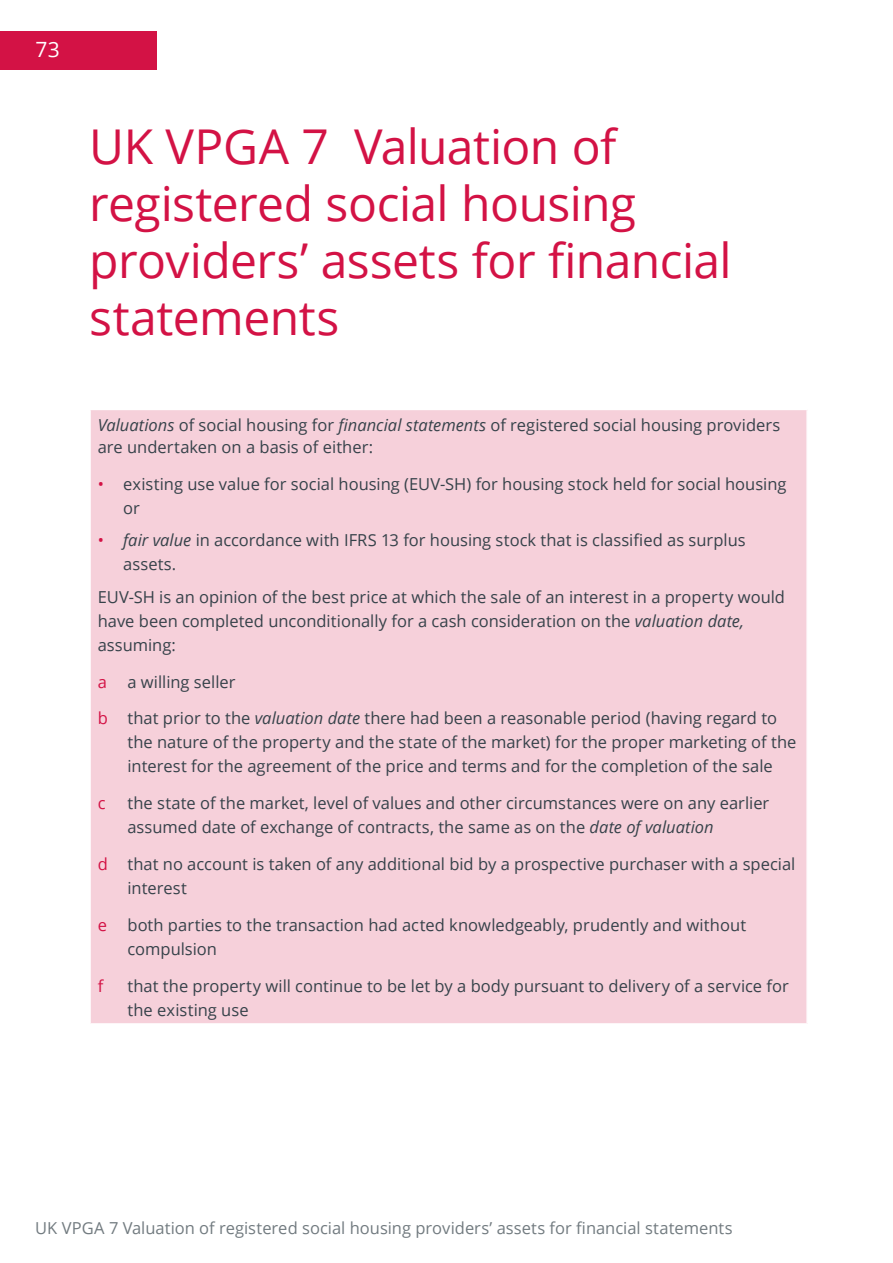
<style>
.page{position:relative;width:893px;height:1263px;background:#fff}
.page>*{position:absolute;margin:0;border:0;box-sizing:border-box;transform-origin:0 0}
.t1{font:48px/57px "Open Sans";letter-spacing:-.01em;color:#d31245}
.t2{font:16.5px/24px "Open Sans";color:#36424a}
.t3{font:16.5px "Open Sans";color:#727b80}
.t4{font:16.5px "Open Sans";color:#d31245}
.t5{font:13.5px "Open Sans";color:#fff}
.s1{font-size:21px}
.s2{font-style:italic}
.s3{color:#d31245}
</style>
<div class="page">
<div style="left:90px;top:409px;width:717px;height:615px;background:#f6d0da"></div>
<hr style="left:89px;top:409px;width:719px;height:1px;background:#fff">
<hr style="left:89px;top:410px;width:2px;height:613px;background:#fff">
<hr style="left:806px;top:410px;width:2px;height:613px;background:#fff">
<hr style="left:89px;top:1023px;width:719px;height:2px;background:#fff">
<div style="left:0;top:31px;width:157px;height:39px;background:#d31245"></div>
<p class="t5" style="left:35px;top:42px;width:26px">IP<span class="s1">73</span></p>
<h1 class="t1" style="left:89px;top:117px;width:644px">UK VPGA 7 Valuation of registered social housing providers’ assets for financial statements</h1>
<p class="t2" style="left:98px;top:413px;width:684px;line-height:22.5px"><span class="s2">Valuations</span> of social housing for <span class="s2">financial statements</span> of registered social housing providers are undertaken on a basis of either:</p>
<p class="t2" style="left:123px;top:471px;width:665px;text-indent:-26px"><span class="s3">•</span> existing use value for social housing (EUV-SH) for housing stock held for social housing or</p>
<p class="t2" style="left:123px;top:528px;width:624px;text-indent:-26px"><span class="s3">•</span> <span class="s2">fair value</span> in accordance with IFRS 13 for housing stock that is classified as surplus assets.</p>
<p class="t2" style="left:98px;top:584px;width:689px">EUV-SH is an opinion of the best price at which the sale of an interest in a property would have been completed unconditionally for a cash consideration on the <span class="s2">valuation date, </span>assuming:</p>
<p class="t2" style="left:98px;top:669px;width:139px"><span class="s3">a</span> a willing seller</p>
<p class="t2" style="left:127px;top:706px;width:670px;text-indent:-30px"><span class="s3">b</span> that prior to the <span class="s2">valuation date</span> there had been a reasonable period (having regard to the nature of the property and the state of the market) for the proper marketing of the interest for the agreement of the price and terms and for the completion of the sale</p>
<p class="t4" style="left:98px;top:792px;width:9px">c</p>
<p class="t2" style="left:127px;top:791px;width:643px">the state of the market, level of values and other circumstances were on any earlier assumed date of exchange of contracts, the same as on the <span class="s2">date of valuation</span></p>
<p class="t2" style="left:127px;top:851px;width:669px;text-indent:-30px"><span class="s3">d</span> that no account is taken of any additional bid by a prospective purchaser with a special interest</p>
<p class="t2" style="left:127px;top:912px;width:620px;text-indent:-30px"><span class="s3">e</span> both parties to the transaction had acted knowledgeably, prudently and without compulsion</p>
<p class="t4" style="left:98px;top:974px;width:7px">f</p>
<p class="t2" style="left:127px;top:973px;width:663px">that the property will continue to be let by a body pursuant to delivery of a service for the existing use</p>
<p class="t3" style="left:35px;top:1217px;width:699px">UK VPGA 7 Valuation of registered social housing providers’ assets for financial statements</p>
</div>
